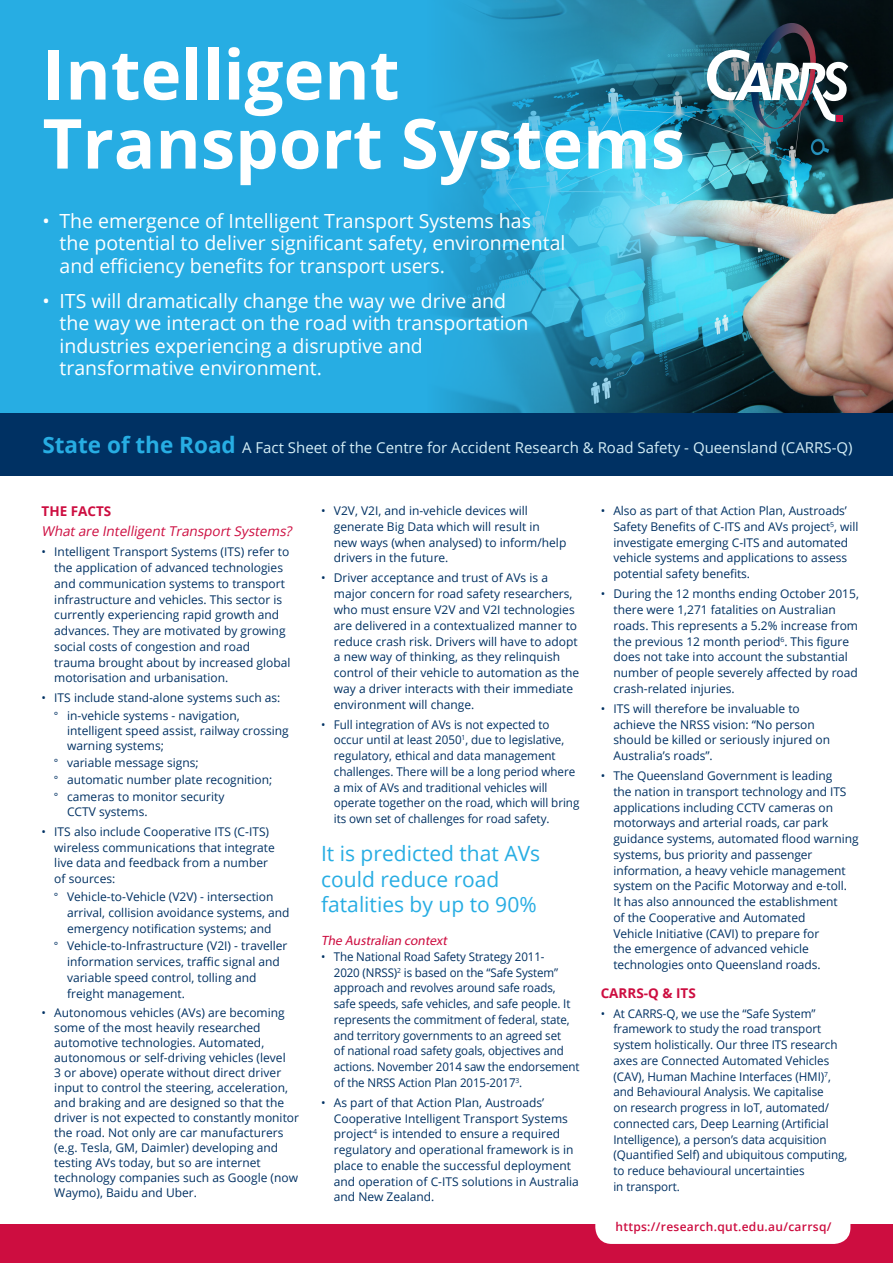
<style>
.page{position:relative;width:893px;height:1263px;background:#fff}
.page>*{position:absolute;margin:0;border:0;box-sizing:border-box;transform-origin:0 0}
.Fact_sheet_heading{font:700 69px/69px "Open Sans";color:#fff}
.Breakout{font:21px/25.5px "Open Sans";color:#27ade3}
.t1{font:19.5px/22.5px "Open Sans";color:#fff}
.t2{font:15px "Open Sans";color:#d5eff7}
.Subheading_level_2{font:italic 13.5px "Open Sans";color:#cd0d40}
.t3{font:italic 13.5px "Myriad Pro";color:#cd0d40}
.Sub_heading__capital{font:700 13.5px "Open Sans";color:#cd0d40}
.t4{font:12px/15.8px "Open Sans";color:#003163}
.t5{font:12px/15.8px "Open Sans";color:#003163;scale:.96 1}
.t6{font:600 12px "Open Sans";letter-spacing:.025em;color:#cd0d40}
.s1{font-weight:700;font-size:22.5px;color:#27ade3}
.s2{font-family:"Myriad Pro"}
</style>
<div class="page">
<div style="left:0;top:1225px;width:893px;height:38px;background:#cd0d40"></div>
<div style="left:595px;top:1208px;width:255px;height:36px;background:#fff;border-radius:16px"></div>
<div style="left:0;top:412px;width:893px;height:64px;background:#003163"></div>
<svg style="left:0;top:0;width:893px;height:412px;background:#38a6cf"></svg>
<img style="left:651px;top:0;width:242px;height:175px">
<p class="Fact_sheet_heading" style="left:43px;top:38px;width:644px">Intelligent<br>Transport Systems</p>
<p class="t1" style="left:60px;top:209px;width:507px;text-indent:-17px">• The emergence of Intelligent Transport Systems has the potential to deliver significant safety, environmental and efficiency benefits for transport users.</p>
<p class="t1" style="left:60px;top:289px;width:470px;text-indent:-17px">• ITS will dramatically change the way we drive and the way we interact on the road with transportation industries experiencing a disruptive and transformative environment.</p>
<p class="t2" style="left:42px;top:437px;width:812px"><span class="s1">State of the Road</span> A Fact Sheet of the Centre for Accident Research &amp; Road Safety - Queensland (CARRS-Q)</p>
<p class="Sub_heading__capital" style="left:42px;top:502px;width:71px">THE FACTS</p>
<p class="Subheading_level_2" style="left:42px;top:522px;width:255px">Whatare IntelligentTransportSystems?</p>
<p class="t4" style="left:54px;top:544px;width:238px;text-indent:-13px">• Intelligent Transport Systems (ITS) refer to the application of advanced technologies and communication systems to transport infrastructure and vehicles. This sector is currently experiencing rapid growth and advances. They are motivated by growing social costs of congestion and road trauma brought about by increased global motorisation and urbanisation.</p>
<p class="t4" style="left:42px;top:690px;width:240px">• ITS include stand-alone systems such as:</p>
<p class="t4" style="left:67px;top:707px;width:223px;line-height:15px;text-indent:-13px"><span class="s2">°</span> in-vehicle systems - navigation, intelligent speed assist, railway crossing warning systems;</p>
<p class="t4" style="left:54px;top:754px;width:146px"><span class="s2">°</span> variable message signs;</p>
<p class="t4" style="left:54px;top:771px;width:220px"><span class="s2">°</span> automatic number plate recognition;</p>
<p class="t4" style="left:67px;top:789px;width:159px;line-height:15px;text-indent:-13px"><span class="s2">°</span> cameras to monitor security<br>CCTV systems.</p>
<p class="t4" style="left:54px;top:823px;width:222px;text-indent:-13px">• ITS also include Cooperative ITS (C-ITS) wireless communications that integrate live data and feedback from a number of sources:</p>
<p class="t4" style="left:67px;top:888px;width:224px;text-indent:-13px"><span class="s2">°</span> Vehicle-to-Vehicle (V2V) - intersection arrival, collision avoidance systems, and emergency notification systems; and</p>
<p class="t4" style="left:67px;top:938px;width:222px;text-indent:-13px"><span class="s2">°</span> Vehicle-to-Infrastructure (V2I) - traveller information services, traffic signal and variable speed control, tolling and freight management.</p>
<p class="t4" style="left:54px;top:1005px;width:246px;line-height:15px;text-indent:-13px">• Autonomous vehicles (AVs) are becoming some of the most heavily researched automotive technologies. Automated, autonomous or self-driving vehicles (level<br>3 or above) operate without direct driver input to control the steering, acceleration, and braking and are designed so that the driver is not expected to constantly monitor the road. Not only are car manufacturers (e.g. Tesla, GM, Daimler) developing and testing AVs today, but so are internet technology companies such as Google (now Waymo), Baidu and Uber.</p>
<p class="t4" style="left:334px;top:503px;width:234px;text-indent:-13px">• V2V, V2I, and in-vehicle devices will generate Big Data which will result in<br>new ways (when analysed) to inform/help drivers in the future.</p>
<p class="t4" style="left:334px;top:570px;width:247px;text-indent:-13px">• Driver acceptance and trust of AVs is a major concern for road safety researchers, who must ensure V2V and V2I technologies are delivered in a contextualized manner to reduce crash risk. Drivers will have to adopt a new way of thinking, as they relinquish control of their vehicle to automation as the way a driver interacts with their immediate environment will change.</p>
<p class="t4" style="left:334px;top:716px;width:247px;text-indent:-13px">• Full integration of AVs is not expected to occur until at least 2050<sup>1</sup>, due to legislative, regulatory, ethical and data management challenges. There will be a long period where a mix of AVs and traditional vehicles will operate together on the road, which will bring its own set of challenges for road safety.</p>
<p class="Breakout" style="left:321px;top:840px;width:221px">It is predicted that AVs could reduce road fatalities by up to 90%</p>
<p class="t3" style="left:321px;top:932px;width:130px">The Australian context</p>
<p class="t5" style="left:334px;top:948px;width:257px;text-indent:-13px">• The National Road Safety Strategy 2011-<br>2020 (NRSS)<sup>2</sup> is based on the “Safe System” approach and revolves around safe roads, safe speeds, safe vehicles, and safe people. It represents the commitment of federal, state, and territory governments to an agreed set<br>of national road safety goals, objectives and actions. November 2014 saw the endorsement of the NRSS Action Plan 2015-2017<sup>3</sup>.</p>
<p class="t4" style="left:334px;top:1094px;width:246px;text-indent:-13px">• As part of that Action Plan, Austroads’ Cooperative Intelligent Transport Systems project<sup>4</sup> is intended to ensure a required regulatory and operational framework is in place to enable the successful deployment and operation of C-ITS solutions in Australia and New Zealand.</p>
<p class="t4" style="left:613px;top:503px;width:246px;text-indent:-13px">• Also as part of that Action Plan, Austroads’ Safety Benefits of C-ITS and AVs project<sup>5</sup>, will investigate emerging C-ITS and automated vehicle systems and applications to assess potential safety benefits.</p>
<p class="t4" style="left:613px;top:586px;width:247px;text-indent:-13px">• During the 12 months ending October 2015, there were 1,271 fatalities on Australian roads. This represents a 5.2% increase from the previous 12 month period<sup>6</sup>. This figure does not take into account the substantial number of people severely affected by road crash-related injuries.</p>
<p class="t4" style="left:613px;top:700px;width:218px;text-indent:-13px">• ITS will therefore be invaluable to achieve the NRSS vision: “No person should be killed or seriously injured on Australia’s roads”.</p>
<p class="t4" style="left:613px;top:767px;width:247px;text-indent:-13px">• The Queensland Government is leading<br>the nation in transport technology and ITS applications including CCTV cameras on motorways and arterial roads, car park guidance systems, automated flood warning systems, bus priority and passenger information, a heavy vehicle management system on the Pacific Motorway and e-toll.<br>It has also announced the establishment<br>of the Cooperative and Automated<br>Vehicle Initiative (CAVI) to prepare for<br>the emergence of advanced vehicle technologies onto Queensland roads.</p>
<p class="Sub_heading__capital" style="left:601px;top:983px;width:97px">CARRS-Q &amp; ITS</p>
<p class="t4" style="left:613px;top:1005px;width:236px;text-indent:-13px">• At CARRS-Q, we use the “Safe System” framework to study the road transport system holistically. Our three ITS research axes are Connected Automated Vehicles (CAV), Human Machine Interfaces (HMI)<sup>7</sup>, and Behavioural Analysis. We capitalise<br>on research progress in IoT, automated/ connected cars, Deep Learning (Artificial Intelligence), a person’s data acquisition (Quantified Self) and ubiquitous computing, to reduce behavioural uncertainties<br>in transport.</p>
<p class="t6" style="left:615px;top:1218px;width:217px">https://research.qut.edu.au/carrsq/</p>
</div>
